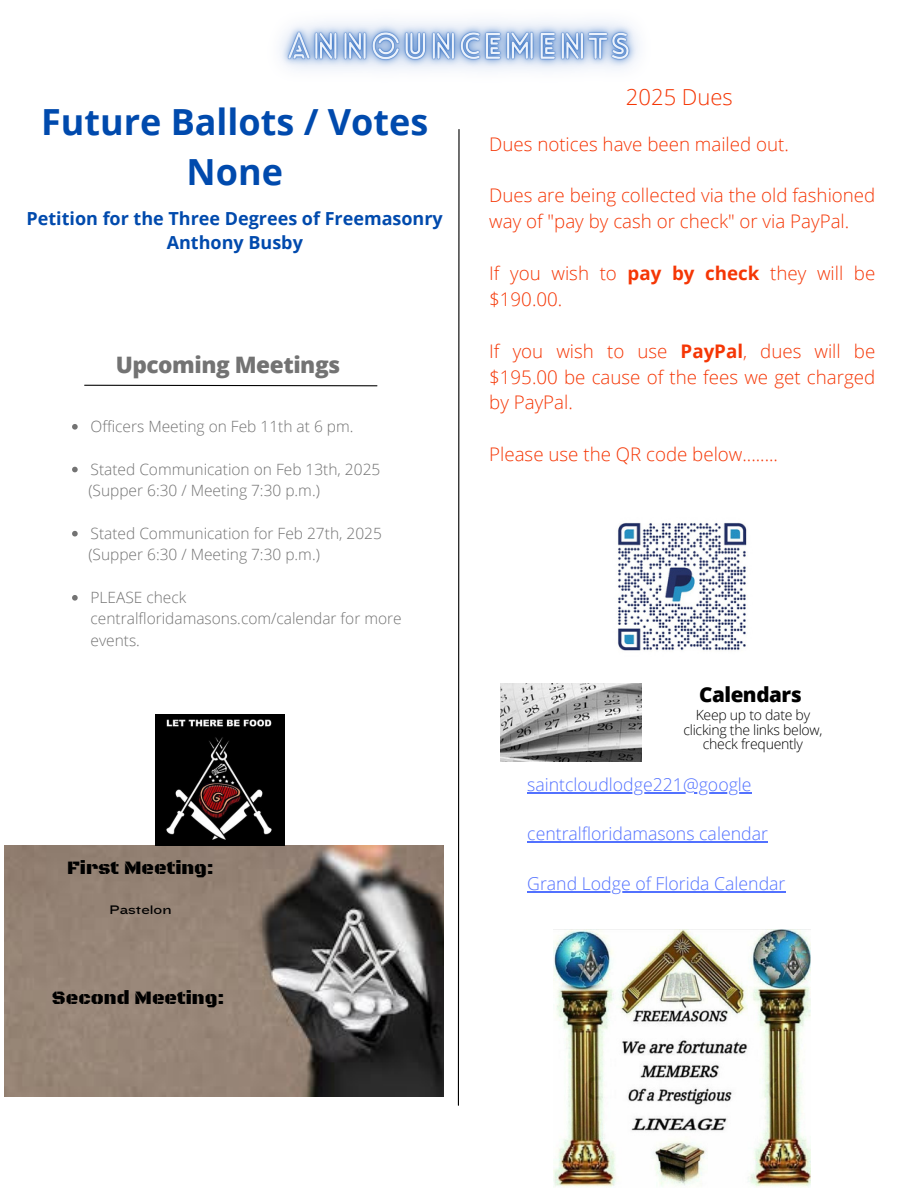
<style>
.page{position:relative;width:918px;height:1188px;background:#fff}
.page>*{position:absolute;margin:0;border:0;box-sizing:border-box;transform-origin:0 0}
.t1{font:700 36px/49.5px "Open Sans";color:#004aad;text-align:center}
.t2{font:800 22.65px "Open Sans";letter-spacing:-.02em;color:#737373}
.t3{font:300 22.05px "Open Sans";color:#f53605}
.t4{font:800 20.55px "Open Sans";letter-spacing:-.02em;color:#000}
.t5{font:19.35px "Black Ops One";color:#000}
.t6{font:300 18.75px/25.8px "Open Sans";color:#f53605}
.t7{font:700 18px/24.8px "Open Sans";color:#004aad;text-align:center}
.t8{font:300 17.7px "Open Sans";color:#5271ff}
.t9{font:300 15.45px/21.3px "Open Sans";color:#737373}
.t10{font:300 14.1px "Open Sans";letter-spacing:-.02em;color:#000}
.t11{font:12.9px "Knockout 34";color:#000}
.s1{font-weight:700}
</style>
<div class="page">
<svg style="left:84px;top:384px;width:294px;height:3px"></svg>
<svg style="left:72px;top:424px;width:6px;height:6px"></svg>
<svg style="left:72px;top:467px;width:6px;height:5px"></svg>
<svg style="left:72px;top:531px;width:6px;height:5px"></svg>
<svg style="left:72px;top:595px;width:6px;height:6px"></svg>
<img style="left:618px;top:522px;width:129px;height:129px">
<img style="left:500px;top:683px;width:142px;height:79px">
<svg style="left:457px;top:129px;width:3px;height:977px"></svg>
<img style="left:554px;top:930px;width:256px;height:257px">
<img style="left:4px;top:846px;width:440px;height:251px">
<img style="left:156px;top:714px;width:129px;height:131px">
<hr style="left:527px;top:792px;width:225px;height:1px;background:#5271ff">
<hr style="left:527px;top:842px;width:241px;height:1px;background:#5271ff">
<hr style="left:527px;top:891px;width:258px;height:1px;background:#5271ff">
<img style="left:280px;top:21px;width:359px;height:50px">
<h6 class="t1" style="left:41px;top:97px;width:389px">Future Ballots / Votes<br>None</h6>
<p class="t7" style="left:27px;top:205px;width:418px">Petition for the Three Degrees of Freemasonry<br>Anthony Busby</p>
<h2 class="t2" style="left:116px;top:349px;width:226px">Upcoming Meetings</h2>
<h5 class="t9" style="left:91px;top:415px;width:264px">Officers Meeting on Feb 11th at 6 pm.</h5>
<p class="t9" style="left:91px;top:458px;width:291px">Stated Communication on Feb 13th, 2025</p>
<p class="t9" style="left:88px;top:479px;width:233px">(Supper 6:30 / Meeting 7:30 p.m.)</p>
<p class="t9" style="left:91px;top:522px;width:293px">Stated Communication for Feb 27th, 2025</p>
<p class="t9" style="left:88px;top:543px;width:233px">(Supper 6:30 / Meeting 7:30 p.m.)</p>
<p class="t9" style="left:91px;top:586px;width:313px">PLEASE check centralfloridamasons.com/calendar for more events.</p>
<p class="t5" style="left:67px;top:857px;width:148px">First Meeting:</p>
<h6 class="t11" style="left:110px;top:902px;width:64px">Pastelon</h6>
<p class="t5" style="left:52px;top:986px;width:174px">Second Meeting:</p>
<p class="t3" style="left:626px;top:81px;width:108px">2025 Dues</p>
<h4 class="t6" style="left:489px;top:131px;width:301px">Dues notices have been mailed out.</h4>
<h6 class="t6" style="left:489px;top:182px;width:388px">Dues are being collected via the old fashioned way of "pay by cash or check" or via PayPal.</h6>
<h6 class="t6" style="left:489px;top:260px;width:388px">If you wish to <span class="s1">pay by check</span> they will be $190.00.</h6>
<h6 class="t6" style="left:489px;top:338px;width:388px;text-align:justify">If you wish to use <span class="s1">PayPal</span>, dues will be $195.00 be cause of the fees we get charged by PayPal.</h6>
<h6 class="t6" style="left:489px;top:441px;width:290px">Please use the QR code below........</h6>
<p class="t4" style="left:699px;top:681px;width:104px">Calendars</p>
<p class="t10" style="left:696px;top:705px;width:116px">Keep up to date by</p>
<p class="t10" style="left:683px;top:720px;width:140px">clicking the links below,</p>
<p class="t10" style="left:703px;top:734px;width:102px">check frequently</p>
<h6 class="t8" style="left:527px;top:772px;width:226px">saintcloudlodge221@google</h6>
<p class="t8" style="left:527px;top:821px;width:242px">centralfloridamasons calendar</p>
<p class="t8" style="left:527px;top:871px;width:260px">Grand Lodge of Florida Calendar</p>
</div>
